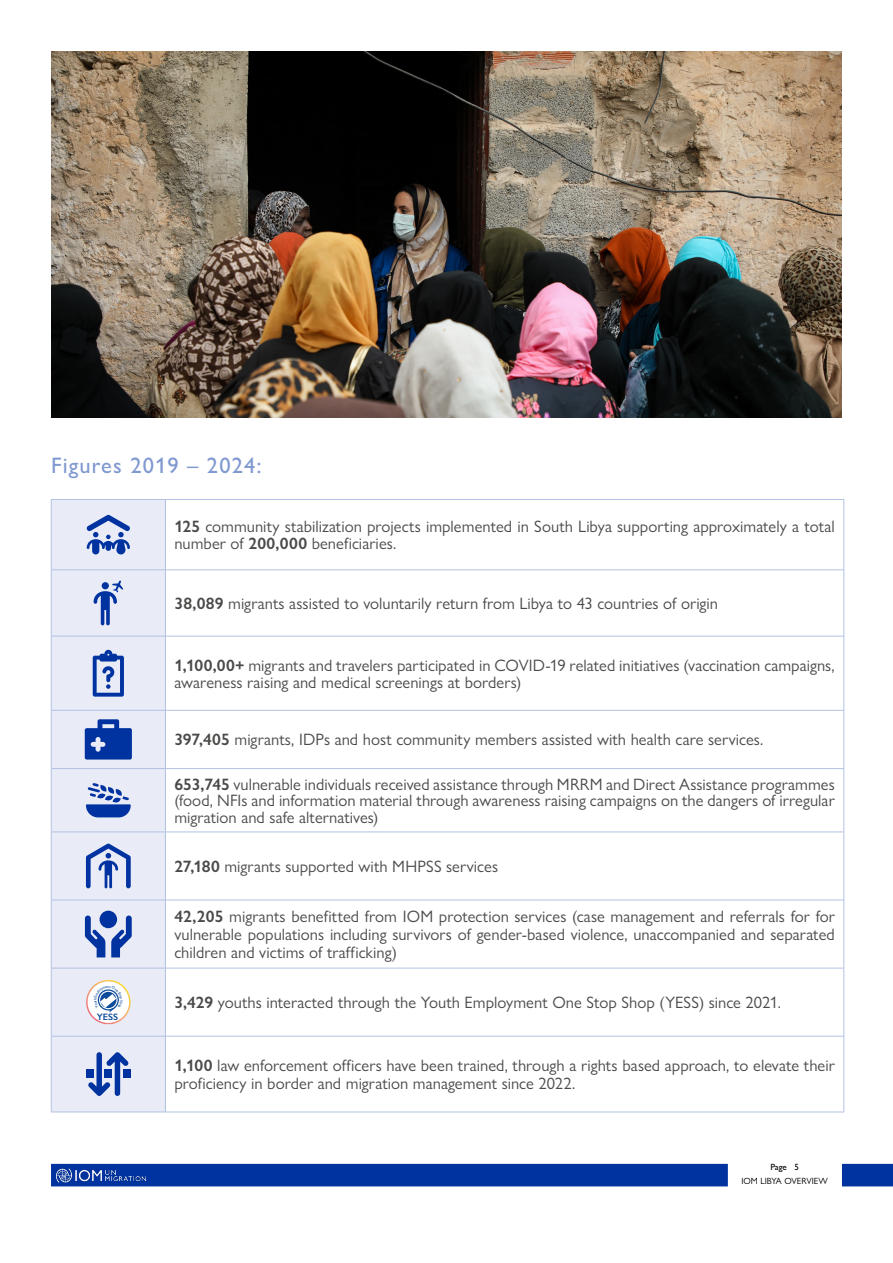
<style>
.page{position:relative;width:893px;height:1263px;background:#fff}
.page>*{position:absolute;margin:0;border:0;box-sizing:border-box;transform-origin:0 0}
.Banner_Date{font:500 22.5px "Gill Sans Nova";letter-spacing:.05em;color:#8099d0}
.Text_1C{font:16.5px/16.6px "Gill Sans Nova";color:#4a4a49}
.t1{font:600 9.3px "Gill Sans";color:#0d4c9b}
.t2{font:9px "Gill Sans Nova";color:#040503}
.t3{font:500 9px "Gill Sans Nova";color:#040503}
.s1{font-weight:600}
</style>
<div class="page">
<div style="left:51px;top:1164px;width:677px;height:22px;background:#0033a0"></div>
<div style="left:842px;top:1164px;width:51px;height:22px;background:#0033a0"></div>
<img style="left:55px;top:1168px;width:91px;height:15px">
<div style="left:51px;top:499px;width:114px;height:71px;background:#e9ebf6"></div>
<div style="left:52px;top:571px;width:113px;height:541px;background:#e9ebf6"></div>
<hr style="left:51px;top:499px;width:114px;height:1px;background:#b3c2e2">
<hr style="left:51px;top:500px;width:1px;height:70px;background:#b3c2e2">
<hr style="left:165px;top:499px;width:679px;height:1px;background:#b3c2e2">
<hr style="left:165px;top:500px;width:1px;height:70px;background:#b3c2e2">
<hr style="left:844px;top:500px;width:1px;height:70px;background:#b3c2e2">
<hr style="left:51px;top:570px;width:114px;height:1px;background:#b3c2e2">
<hr style="left:51px;top:570px;width:1px;height:66px;background:#b3c2e2">
<hr style="left:165px;top:570px;width:679px;height:1px;background:#b3c2e2">
<hr style="left:165px;top:570px;width:1px;height:66px;background:#b3c2e2">
<hr style="left:844px;top:570px;width:1px;height:66px;background:#b3c2e2">
<hr style="left:51px;top:636px;width:114px;height:1px;background:#b3c2e2">
<hr style="left:51px;top:636px;width:1px;height:74px;background:#b3c2e2">
<hr style="left:165px;top:636px;width:679px;height:1px;background:#b3c2e2">
<hr style="left:165px;top:636px;width:1px;height:74px;background:#b3c2e2">
<hr style="left:844px;top:636px;width:1px;height:74px;background:#b3c2e2">
<hr style="left:51px;top:710px;width:114px;height:1px;background:#b3c2e2">
<hr style="left:51px;top:710px;width:1px;height:58px;background:#b3c2e2">
<hr style="left:165px;top:710px;width:679px;height:1px;background:#b3c2e2">
<hr style="left:165px;top:710px;width:1px;height:58px;background:#b3c2e2">
<hr style="left:844px;top:710px;width:1px;height:58px;background:#b3c2e2">
<hr style="left:51px;top:768px;width:114px;height:1px;background:#b3c2e2">
<hr style="left:51px;top:769px;width:1px;height:63px;background:#b3c2e2">
<hr style="left:165px;top:768px;width:679px;height:1px;background:#b3c2e2">
<hr style="left:165px;top:769px;width:1px;height:63px;background:#b3c2e2">
<hr style="left:844px;top:769px;width:1px;height:63px;background:#b3c2e2">
<hr style="left:51px;top:832px;width:114px;height:1px;background:#b3c2e2">
<hr style="left:51px;top:832px;width:1px;height:68px;background:#b3c2e2">
<hr style="left:165px;top:832px;width:679px;height:1px;background:#b3c2e2">
<hr style="left:165px;top:832px;width:1px;height:68px;background:#b3c2e2">
<hr style="left:844px;top:832px;width:1px;height:68px;background:#b3c2e2">
<hr style="left:51px;top:900px;width:114px;height:1px;background:#b3c2e2">
<hr style="left:51px;top:900px;width:1px;height:68px;background:#b3c2e2">
<hr style="left:165px;top:900px;width:679px;height:1px;background:#b3c2e2">
<hr style="left:165px;top:900px;width:1px;height:68px;background:#b3c2e2">
<hr style="left:844px;top:900px;width:1px;height:68px;background:#b3c2e2">
<hr style="left:51px;top:968px;width:114px;height:1px;background:#b3c2e2">
<hr style="left:51px;top:968px;width:1px;height:68px;background:#b3c2e2">
<hr style="left:165px;top:968px;width:679px;height:1px;background:#b3c2e2">
<hr style="left:165px;top:968px;width:1px;height:68px;background:#b3c2e2">
<hr style="left:844px;top:968px;width:1px;height:68px;background:#b3c2e2">
<hr style="left:51px;top:1036px;width:114px;height:1px;background:#b3c2e2">
<hr style="left:51px;top:1036px;width:1px;height:76px;background:#b3c2e2">
<hr style="left:165px;top:1036px;width:679px;height:1px;background:#b3c2e2">
<hr style="left:165px;top:1036px;width:1px;height:76px;background:#b3c2e2">
<hr style="left:844px;top:1036px;width:1px;height:76px;background:#b3c2e2">
<hr style="left:51px;top:1112px;width:114px;height:1px;background:#b3c2e2">
<hr style="left:165px;top:1112px;width:679px;height:1px;background:#b3c2e2">
<svg style="left:86px;top:515px;width:44px;height:39px"></svg>
<svg style="left:94px;top:580px;width:29px;height:45px"></svg>
<svg style="left:93px;top:650px;width:31px;height:47px"></svg>
<svg style="left:85px;top:719px;width:47px;height:40px;background:#315ab2"></svg>
<svg style="left:86px;top:783px;width:45px;height:34px;background:#7690cc"></svg>
<svg style="left:86px;top:843px;width:45px;height:45px;background:#92a6d6"></svg>
<svg style="left:111px;top:915px;width:21px;height:42px"></svg>
<svg style="left:85px;top:915px;width:20px;height:42px"></svg>
<div style="left:100px;top:911px;width:17px;height:17px;background:#0033a0;border-radius:50%"></div>
<div style="left:123px;top:1069px;width:7px;height:9px;background:#0033a0"></div>
<div style="left:86px;top:1069px;width:8px;height:9px;background:#0033a0"></div>
<svg style="left:88px;top:1052px;width:41px;height:44px;background:#7993cc"></svg>
<img style="left:51px;top:51px;width:791px;height:366px">
<svg style="left:86px;top:980px;width:45px;height:44px"></svg>
<p class="Banner_Date" style="left:51px;top:452px;width:212px">Figures 2019 – 2024:</p>
<p class="Text_1C" style="left:174px;top:518px;width:662px"><span class="s1">125</span> community stabilization projects implemented in South Libya supporting approximately a total number of <span class="s1">200,000</span> beneficiaries.</p>
<p class="Text_1C" style="left:174px;top:595px;width:545px"><span class="s1">38,089</span> migrants assisted to voluntarily return from Libya to 43 countries of origin</p>
<p class="Text_1C" style="left:174px;top:657px;width:662px"><span class="s1">1,100,00+</span> migrants and travelers participated in COVID-19 related initiatives (vaccination campaigns, awareness raising and medical screenings at borders)</p>
<p class="t1" style="left:97px;top:1011px;width:23px">YESS</p>
<p class="Text_1C" style="left:174px;top:731px;width:590px"><span class="s1">397,405</span> migrants, IDPs and host community members assisted with health care services.</p>
<p class="Text_1C" style="left:174px;top:775px;width:662px;text-align:justify"><span class="s1">653,745</span> vulnerable individuals received assistance through MRRM and Direct Assistance programmes (food, NFIs and information material through awareness raising campaigns on the dangers of irregular migration and safe alternatives)</p>
<p class="Text_1C" style="left:174px;top:858px;width:325px"><span class="s1">27,180</span> migrants supported with MHPSS services</p>
<p class="Text_1C" style="left:174px;top:907px;width:662px;line-height:18px;text-align:justify"><span class="s1">42,205</span> migrants benefitted from IOM protection services (case management and referrals for for vulnerable populations including survivors of gender-based violence, unaccompanied and separated children and victims of trafficking)</p>
<p class="Text_1C" style="left:174px;top:994px;width:608px"><span class="s1">3,429</span> youths interacted through the Youth Employment One Stop Shop (YESS) since 2021.</p>
<p class="Text_1C" style="left:174px;top:1056px;width:662px;line-height:18px"><span class="s1">1,100</span> law enforcement officers have been trained, through a rights based approach, to elevate their proficiency in border and migration management since 2022.</p>
<p class="t3" style="left:770px;top:1162px;width:30px">Page 5</p>
<p class="t2" style="left:741px;top:1175px;width:88px">IOM LIBYA OVERVIEW</p>
</div>
